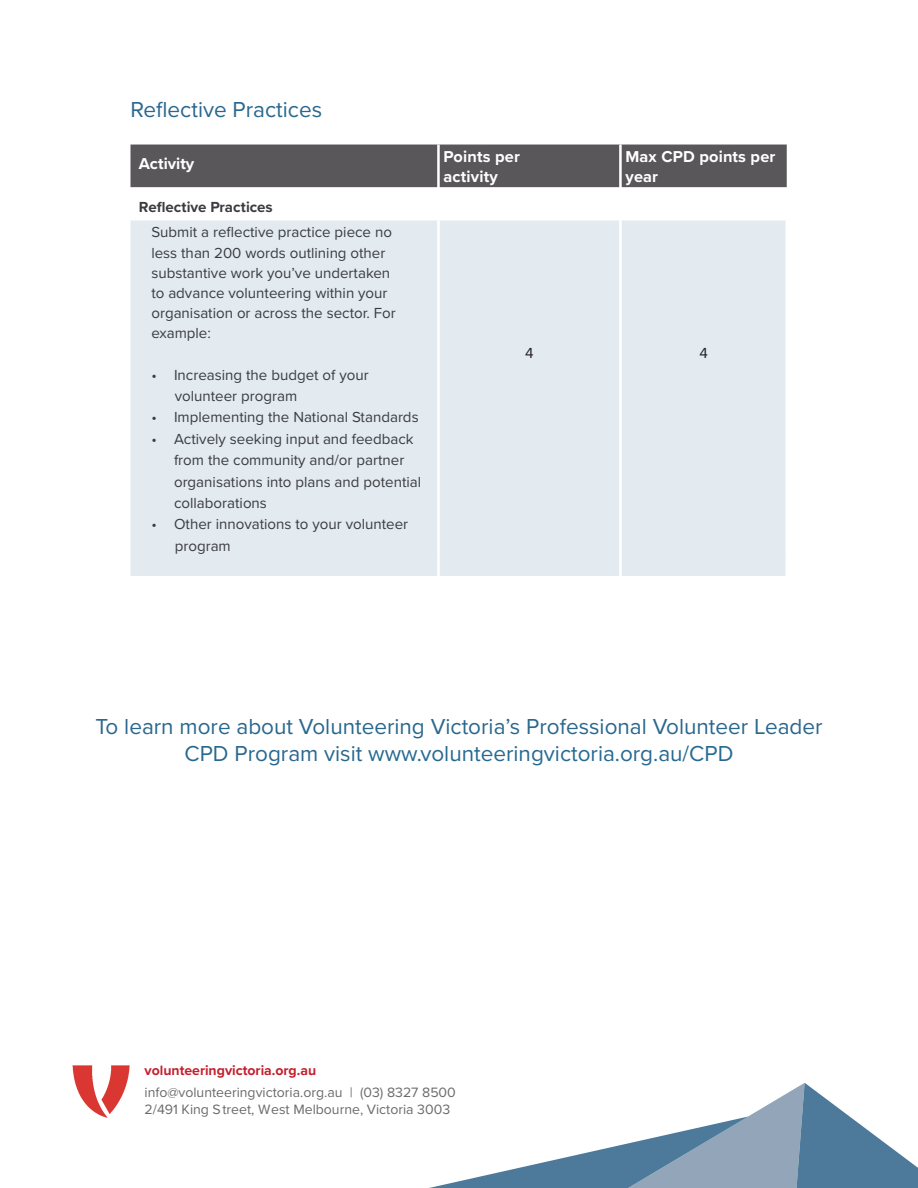
<style>
.page{position:relative;width:918px;height:1188px;background:#fff}
.page>*{position:absolute;margin:0;border:0;box-sizing:border-box;transform-origin:0 0}
.t1{font:22.5px/27px "Proxima Nova";color:#2a688e;text-align:center}
.t2{font:700 16.35px/19.6px "Proxima Nova";letter-spacing:.01em;color:#fff}
.t3{font:15.15px/21.5px "Proxima Nova";color:#3b3c40}
.t4{font:15.15px "Proxima Nova";color:#231f20}
.t5{font:14.1px/17px "Proxima Nova";color:#6c6a6d}
.t6{font:700 14.1px "Proxima Nova";color:#c4202d}
.s1{font-weight:700}
.s2{color:#266a91}
</style>
<div class="page">
<div style="left:131px;top:145px;width:656px;height:42px;background:#5a575a"></div>
<div style="left:130px;top:220px;width:655px;height:356px;background:#e3ebf0"></div>
<hr style="left:437px;top:220px;width:3px;height:336px;background:#fff">
<hr style="left:619px;top:220px;width:3px;height:336px;background:#fff">
<hr style="left:437px;top:556px;width:3px;height:20px;background:#fff">
<hr style="left:619px;top:556px;width:3px;height:20px;background:#fff">
<hr style="left:437px;top:145px;width:3px;height:42px;background:#fff">
<hr style="left:619px;top:145px;width:3px;height:42px;background:#fff">
<svg style="left:429px;top:1084px;width:489px;height:104px"></svg>
<img style="left:72px;top:1065px;width:58px;height:53px">
<p class="t1" style="left:130px;top:95px;width:193px">Reflective Practices</p>
<p class="t2" style="left:139px;top:153px;width:57px">Activity</p>
<p class="t2" style="left:443px;top:147px;width:78px">Points per activity</p>
<p class="t2" style="left:625px;top:147px;width:151px">Max CPD points per year</p>
<p class="t3" style="left:151px;top:193px;width:242px;line-height:25.8px;text-indent:-13px"><span class="s1">Reflective Practices<br></span>Submit a reflective practice piece no</p>
<p class="t3" style="left:151px;top:242px;width:246px;line-height:20.1px">less than 200 words outlining other substantive work you’ve undertaken to advance volunteering within your organisation or across the sector. For example:</p>
<p class="t3" style="left:175px;top:363px;width:195px;text-indent:-23px">• Increasing the budget of your volunteer program</p>
<p class="t3" style="left:151px;top:406px;width:269px">• Implementing the National Standards</p>
<p class="t3" style="left:174px;top:427px;width:249px;text-indent:-23px">• Actively seeking input and feedback from the community and/or partner organisations into plans and potential collaborations</p>
<p class="t3" style="left:175px;top:513px;width:235px;text-indent:-23px">• Other innovations to your volunteer program</p>
<p class="t4" style="left:525px;top:342px;width:10px">4</p>
<p class="t4" style="left:699px;top:342px;width:10px">4</p>
<p class="t1" style="left:95px;top:712px;width:729px">To learn more about Volunteering Victoria’s Professional Volunteer Leader<br>CPD Program visit <span class="s2">www.volunteeringvictoria.org.au/CPD</span></p>
<p class="t6" style="left:145px;top:1060px;width:173px">volunteeringvictoria.org.au</p>
<p class="t5" style="left:145px;top:1084px;width:313px">info@volunteeringvictoria.org.au | (03) 8327 8500<br>2/491 King Street, West Melbourne, Victoria 3003</p>
</div>
